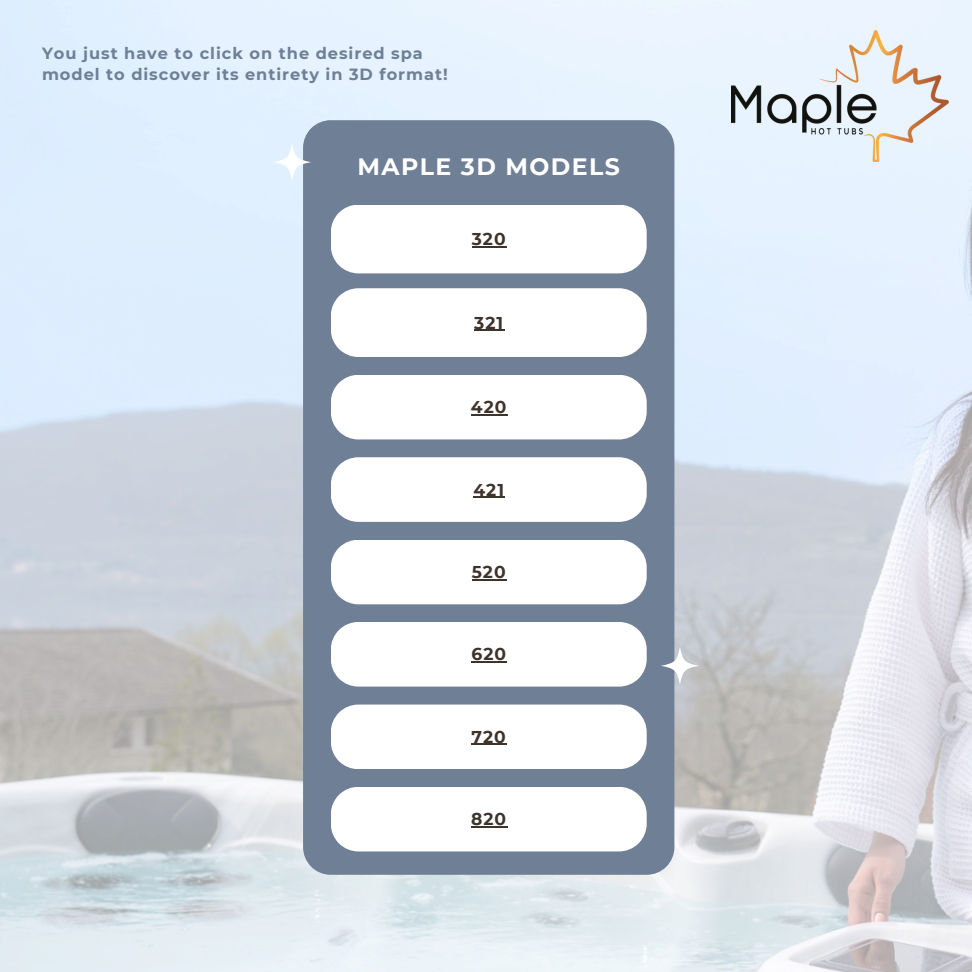
<style>
.page{position:relative;width:972px;height:972px;background:#fff}
.page>*{position:absolute;margin:0;border:0;box-sizing:border-box;transform-origin:0 0}
.t1{font:700 23.7px "Montserrat";letter-spacing:.06em;color:#fff}
.t2{font:700 17.1px "Montserrat";letter-spacing:.06em;color:#3f342c}
.t3{font:700 16.2px/21.6px "Montserrat";letter-spacing:.06em;color:#6f7f96}
</style>
<div class="page">
<img style="left:0;top:0;width:972px;height:972px">
<img style="left:731px;top:30px;width:217px;height:132px">
<div style="left:303px;top:120px;width:371px;height:755px;background:#6f7f96"></div>
<svg style="left:273px;top:143px;width:38px;height:38px"></svg>
<svg style="left:661px;top:647px;width:38px;height:38px"></svg>
<svg style="left:331px;top:205px;width:316px;height:68px"></svg>
<hr style="left:472px;top:246px;width:35px;height:1px;background:#3f342c">
<svg style="left:331px;top:375px;width:316px;height:64px"></svg>
<hr style="left:471px;top:414px;width:37px;height:1px;background:#3f342c">
<svg style="left:331px;top:540px;width:316px;height:64px"></svg>
<hr style="left:472px;top:579px;width:35px;height:1px;background:#3f342c">
<svg style="left:331px;top:622px;width:316px;height:65px"></svg>
<hr style="left:471px;top:661px;width:36px;height:1px;background:#3f342c">
<svg style="left:331px;top:705px;width:316px;height:64px"></svg>
<hr style="left:472px;top:744px;width:35px;height:1px;background:#3f342c">
<svg style="left:331px;top:787px;width:316px;height:64px"></svg>
<hr style="left:471px;top:826px;width:36px;height:1px;background:#3f342c">
<svg style="left:331px;top:457px;width:316px;height:65px"></svg>
<hr style="left:473px;top:497px;width:32px;height:1px;background:#3f342c">
<svg style="left:331px;top:288px;width:316px;height:69px"></svg>
<hr style="left:474px;top:330px;width:30px;height:1px;background:#3f342c">
<p class="t3" style="left:42px;top:42px;width:407px">You just have to click on the desired spa model to discover its entirety in 3D format!</p>
<p class="t1" style="left:358px;top:152px;width:264px">MAPLE 3D MODELS</p>
<h1 class="t2" style="left:472px;top:229px;width:35px">320</h1>
<p class="t2" style="left:474px;top:312px;width:30px">321</p>
<p class="t2" style="left:471px;top:397px;width:37px">420</p>
<p class="t2" style="left:473px;top:479px;width:32px">421</p>
<p class="t2" style="left:472px;top:561px;width:35px">520</p>
<p class="t2" style="left:471px;top:644px;width:36px">620</p>
<p class="t2" style="left:472px;top:726px;width:36px">720</p>
<p class="t2" style="left:471px;top:809px;width:37px">820</p>
</div>
